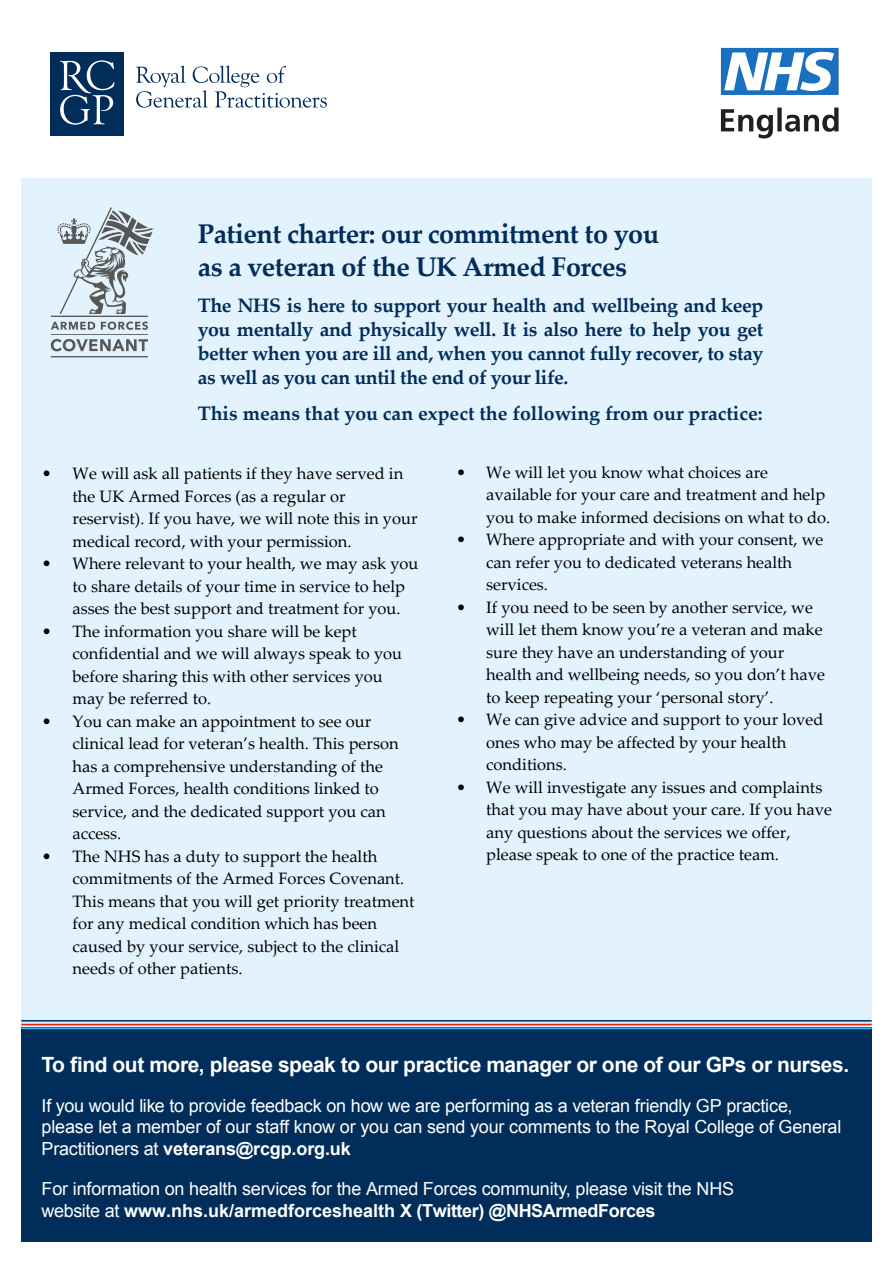
<style>
.page{position:relative;width:893px;height:1263px;background:#fff}
.page>*{position:absolute;margin:0;border:0;box-sizing:border-box;transform-origin:0 0}
.t1{font:700 27px/32.4px "Palatino Linotype";letter-spacing:-.02em;color:#002d59}
.t2{font:700 21px "Arial";letter-spacing:-.02em;color:#fff}
.t3{font:700 19.5px/24px "Palatino Linotype";color:#002d59;text-align:justify}
.t4{font:18px/21.6px "Arial";letter-spacing:-.01em;color:#fff}
.t5{font:16.5px/22.5px "Palatino Linotype";color:#000}
.s1{font-family:"Palatino";font-style:italic}
.s2{font-family:"Palatino"}
.s3{font-weight:700}
</style>
<div class="page">
<div style="left:21px;top:179px;width:851px;height:1063px;background:#e3f3fd"></div>
<div style="left:21px;top:1028px;width:851px;height:214px;background:#002d59"></div>
<svg style="left:136px;top:65px;width:191px;height:43px"></svg>
<div style="left:51px;top:52px;width:73px;height:84px;background:#002d59"></div>
<svg style="left:60px;top:60px;width:55px;height:65px"></svg>
<svg style="left:51px;top:208px;width:103px;height:149px"></svg>
<hr style="left:51px;top:334px;width:97px;height:1px;background:#343434">
<hr style="left:21px;top:1020px;width:851px;height:2px;background:#033f85">
<hr style="left:21px;top:1024px;width:851px;height:1px;background:#e42313">
<hr style="left:21px;top:1027px;width:851px;height:2px;background:#36bcee">
<img style="left:721px;top:47px;width:118px;height:92px">
<h1 class="t1" style="left:198px;top:217px;width:463px">Patient charter: our commitment to you as a veteran of the UK Armed Forces</h1>
<p class="t3" style="left:198px;top:292px;width:567px">The NHS is here to support your health and wellbeing and keep you mentally and physically well. It is also here to help you get better when you are ill and, when you cannot fully recover, to stay as well as you can until the end of your life.</p>
<p class="t3" style="left:198px;top:400px;width:566px">This means that you can expect the following from our practice:</p>
<p class="t5" style="left:73px;top:461px;width:347px;text-indent:-30px"><span class="s1">•</span> We will ask all patients if they have served in the UK Armed Forces (as a regular or reservist). If you have, we will note this in your medical record, with your permission.</p>
<p class="t5" style="left:73px;top:552px;width:348px;text-indent:-30px"><span class="s1">•</span> Where relevant to your health, we may ask you to share details of your time in service to help asses the best support and treatment for you.</p>
<p class="t5" style="left:73px;top:619px;width:331px;text-indent:-30px"><span class="s1">•</span> The information you share will be kept confidential and we will always speak to you before sharing this with other services you may be referred to.</p>
<p class="t5" style="left:73px;top:709px;width:328px;text-indent:-30px"><span class="s1">•</span> You can make an appointment to see our clinical lead for veteran’s health. This person has a comprehensive understanding of the Armed Forces, health conditions linked to service, and the dedicated support you can access.</p>
<p class="t5" style="left:73px;top:844px;width:344px;text-indent:-30px"><span class="s1">•</span> The NHS has a duty to support the health commitments of the Armed Forces Covenant.<br>This means that you will get priority treatment for any medical condition which has been caused by your service, subject to the clinical needs of other patients.</p>
<p class="t5" style="left:486px;top:460px;width:346px;text-indent:-30px"><span class="s2">•</span> We will let you know what choices are available for your care and treatment and help you to make informed decisions on what to do.</p>
<p class="t5" style="left:486px;top:528px;width:339px;text-indent:-30px"><span class="s2">•</span> Where appropriate and with your consent, we can refer you to dedicated veterans health services.</p>
<p class="t5" style="left:486px;top:595px;width:340px;text-indent:-30px"><span class="s2">•</span> If you need to be seen by another service, we will let them know you’re a veteran and make sure they have an understanding of your health and wellbeing needs, so you don’t have to keep repeating your ‘personal story’.</p>
<p class="t5" style="left:486px;top:708px;width:339px;text-indent:-30px"><span class="s2">•</span> We can give advice and support to your loved ones who may be affected by your health conditions.</p>
<p class="t5" style="left:486px;top:775px;width:347px;text-indent:-30px"><span class="s2">•</span> We will investigate any issues and complaints that you may have about your care. If you have any questions about the services we offer, please speak to one of the practice team.</p>
<p class="t2" style="left:42px;top:1051px;width:809px">To find out more, please speak to our practice manager or one of our GPs or nurses.</p>
<p class="t4" style="left:42px;top:1095px;width:801px">If you would like to provide feedback on how we are performing as a veteran friendly GP practice, please let a member of our staff know or you can send your comments to the Royal College of General<br>Practitioners at <span class="s3">veterans@rcgp.org.uk</span></p>
<p class="t4" style="left:42px;top:1177px;width:694px;line-height:22.5px">For information on health services for the Armed Forces community, please visit the NHS website at <span class="s3">www.nhs.uk/armedforceshealth X (Twitter) @NHSArmedForces</span></p>
</div>
